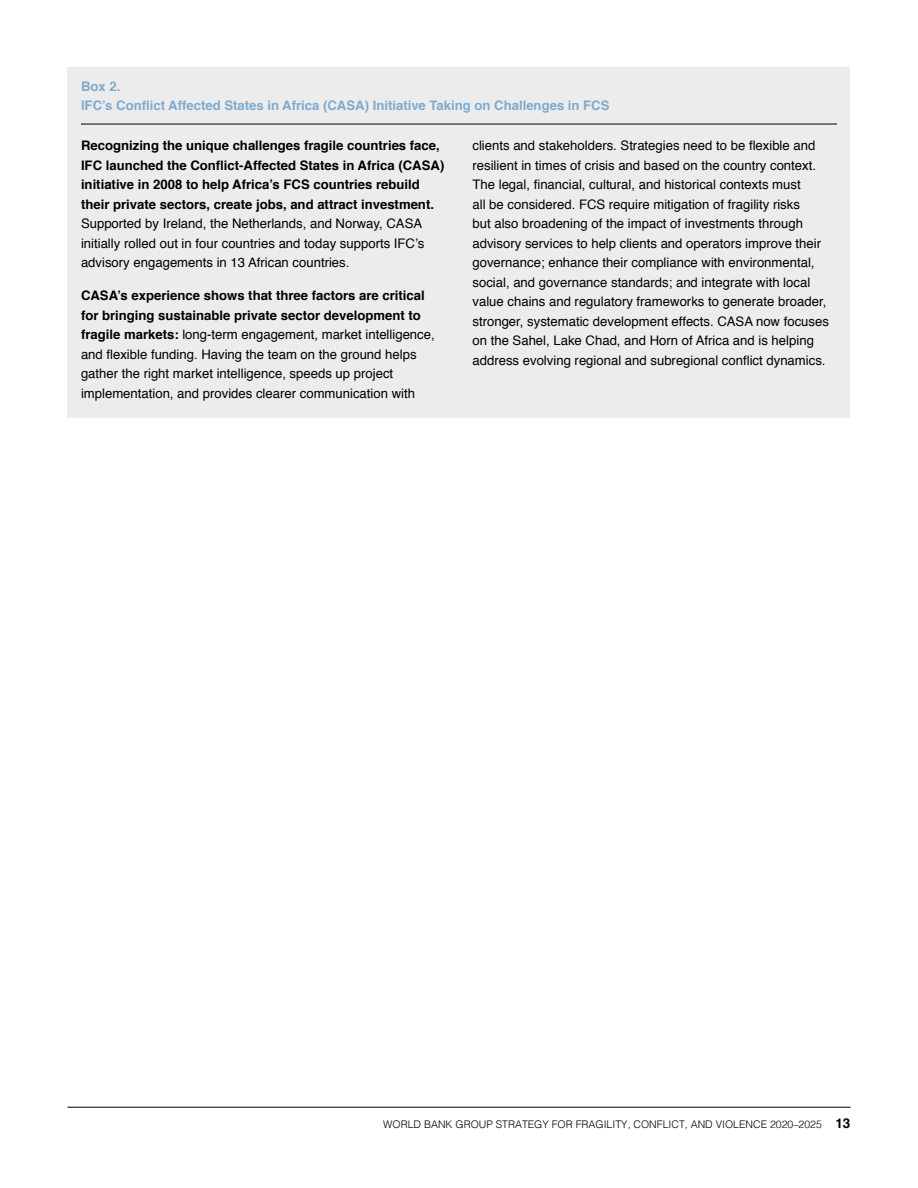
<style>
.page{position:relative;width:918px;height:1188px;background:#fff}
.page>*{position:absolute;margin:0;border:0;box-sizing:border-box;transform-origin:0 0}
.t1{font:13.2px/19.5px "Helvetica";color:#000}
.t2{font:700 13.2px/19.5px "Helvetica";color:#000}
.t3{font:700 13.2px/19.5px "Helvetica";color:#7cabd0}
.t4{font:300 10.5px "Helvetica";color:#000}
.s1{font-weight:700}
.s2{font-weight:700;font-size:13.5px}
</style>
<div class="page">
<hr style="left:68px;top:1107px;width:782px;height:1px;background:#000">
<div style="left:68px;top:68px;width:782px;height:350px;background:#edecec"></div>
<hr style="left:81px;top:124px;width:756px;height:1px;background:#000">
<p class="t3" style="left:81px;top:77px;width:530px">Box 2.<br>IFC’s Conflict Affected States in Africa (CASA) Initiative Taking on Challenges in FCS</p>
<p class="t2" style="left:81px;top:136px;width:365px">Recognizing the unique challenges fragile countries face, IFC launched the Conflict-Affected States in Africa (CASA) initiative in 2008 to help Africa’s FCS countries rebuild their private sectors, create jobs, and attract investment.</p>
<p class="t1" style="left:81px;top:214px;width:345px">Supported by Ireland, the Netherlands, and Norway, CASA initially rolled out in four countries and today supports IFC’s advisory engagements in 13 African countries.</p>
<p class="t1" style="left:81px;top:286px;width:355px"><span class="s1">CASA’s experience shows that three factors are critical for bringing sustainable private sector development to fragile markets:</span> long-term engagement, market intelligence, and flexible funding. Having the team on the ground helps gather the right market intelligence, speeds up project implementation, and provides clearer communication with</p>
<p class="t1" style="left:473px;top:136px;width:358px">clients and stakeholders. Strategies need to be flexible and resilient in times of crisis and based on the country context.<br>The legal, financial, cultural, and historical contexts must<br>all be considered. FCS require mitigation of fragility risks<br>but also broadening of the impact of investments through advisory services to help clients and operators improve their governance; enhance their compliance with environmental, social, and governance standards; and integrate with local value chains and regulatory frameworks to generate broader, stronger, systematic development effects. CASA now focuses on the Sahel, Lake Chad, and Horn of Africa and is helping address evolving regional and subregional conflict dynamics.</p>
<p class="t4" style="left:383px;top:1115px;width:469px">WORLD BANK GROUP STRATEGY FOR FRAGILITY, CONFLICT, AND VIOLENCE 2020–2025 <span class="s2">13</span></p>
</div>
